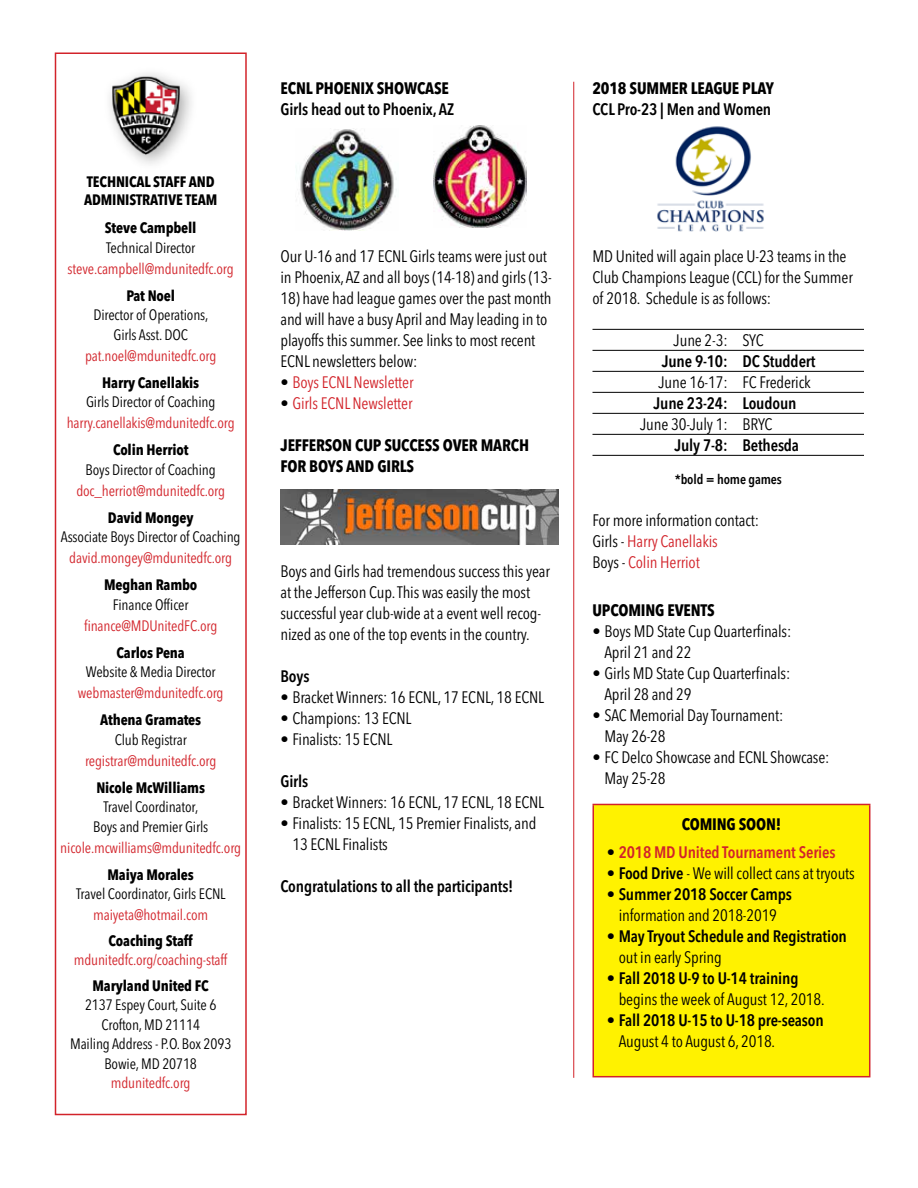
<style>
.page{position:relative;width:918px;height:1188px;background:#fff}
.page>*{position:absolute;margin:0;border:0;box-sizing:border-box;transform-origin:0 0}
.t1{font:condensed 16.5px/21px "Avenir Next LT Pro";letter-spacing:-.01em;color:#000}
.Subheads{font:600 condensed 16.5px/21px "Avenir Next LT Pro";letter-spacing:-.01em;color:#000}
.heads{font:700 condensed 16.5px/21px "Avenir Next LT Pro";letter-spacing:-.01em;color:#000}
.t2{font:condensed 16.5px "Avenir Next LT Pro";letter-spacing:-.01em;color:#d2232a}
.t3{font:600 condensed 16.5px "Avenir Next LT Pro";letter-spacing:-.01em;color:#d2232a}
.Staff{font:condensed 15px/19.5px "Avenir Next LT Pro";letter-spacing:-.01em;color:#000;text-align:center}
.Staff-2{font:condensed 15px "Avenir Next LT Pro";letter-spacing:-.01em;color:#d2232a}
.heads-2{font:700 condensed 15px/18px "Avenir Next LT Pro";letter-spacing:-.01em;color:#000}
.Staff-3{font:700 condensed 15px "Avenir Next LT Pro";letter-spacing:-.01em;color:#000}
.t4{font:600 condensed 13.5px "Avenir Next LT Pro";letter-spacing:-.01em;color:#000}
.s1{color:#000}
.s2{font-weight:600}
.s3{font-weight:400}
</style>
<div class="page">
<hr style="left:592px;top:329px;width:272px;height:1px;background:#000">
<hr style="left:592px;top:350px;width:272px;height:1px;background:#000">
<hr style="left:592px;top:371px;width:272px;height:1px;background:#000">
<hr style="left:592px;top:392px;width:272px;height:1px;background:#000">
<hr style="left:592px;top:413px;width:272px;height:1px;background:#000">
<hr style="left:592px;top:434px;width:272px;height:1px;background:#000">
<hr style="left:592px;top:455px;width:272px;height:1px;background:#000">
<div style="left:593px;top:804px;width:277px;height:273px;background:#fff200"></div>
<hr style="left:592px;top:804px;width:278px;height:1px;background:#d2232a">
<hr style="left:592px;top:805px;width:2px;height:271px;background:#d2232a">
<hr style="left:869px;top:805px;width:1px;height:271px;background:#d2232a">
<hr style="left:592px;top:1076px;width:278px;height:1px;background:#d2232a">
<div style="left:55px;top:52px;width:192px;height:1063px;border:2px solid #d2232a"></div>
<img style="left:434px;top:125px;width:93px;height:103px">
<img style="left:657px;top:126px;width:107px;height:106px">
<img style="left:109px;top:73px;width:83px;height:91px">
<img style="left:296px;top:128px;width:101px;height:103px">
<img style="left:280px;top:489px;width:278px;height:55px">
<hr style="left:573px;top:82px;width:1px;height:996px;background:#d2232a">
<p class="heads-2" style="left:84px;top:172px;width:135px">TECHNICAL STAFF AND<br>ADMINISTRATIVE TEAM</p>
<p class="Staff-3" style="left:105px;top:219px;width:93px">Steve Campbell</p>
<p class="Staff" style="left:106px;top:238px;width:91px">Technical Director</p>
<p class="Staff-2" style="left:68px;top:260px;width:168px">steve.campbell@mdunitedfc.org</p>
<p class="heads-2" style="left:126px;top:286px;width:50px">Pat Noel</p>
<p class="Staff" style="left:93px;top:305px;width:117px">Director of Operations,<br>Girls Asst. DOC</p>
<p class="Staff-2" style="left:85px;top:347px;width:133px">pat.noel@mdunitedfc.org</p>
<p class="heads-2" style="left:102px;top:373px;width:99px">Harry Canellakis</p>
<p class="Staff" style="left:86px;top:392px;width:131px">Girls Director of Coaching</p>
<p class="Staff-2" style="left:67px;top:414px;width:169px">harry.canellakis@mdunitedfc.org</p>
<p class="heads-2" style="left:113px;top:441px;width:77px">Colin Herriot</p>
<p class="Staff" style="left:86px;top:460px;width:132px">Boys Director of Coaching</p>
<p class="Staff-2" style="left:76px;top:482px;width:150px">doc_herriot@mdunitedfc.org</p>
<p class="heads-2" style="left:108px;top:508px;width:87px">David Mongey</p>
<p class="Staff" style="left:61px;top:527px;width:181px">Associate Boys Director of Coaching</p>
<p class="Staff-2" style="left:69px;top:549px;width:164px">david.mongey@mdunitedfc.org</p>
<p class="heads-2" style="left:104px;top:576px;width:95px">Meghan Rambo</p>
<p class="Staff" style="left:113px;top:595px;width:77px">Finance Officer</p>
<p class="Staff-2" style="left:84px;top:617px;width:135px">finance@MDUnitedFC.org</p>
<p class="heads-2" style="left:117px;top:643px;width:70px">Carlos Pena</p>
<p class="Staff" style="left:86px;top:662px;width:131px">Website &amp; Media Director</p>
<p class="Staff-2" style="left:78px;top:684px;width:147px">webmaster@mdunitedfc.org</p>
<p class="heads-2" style="left:100px;top:711px;width:103px">Athena Gramates</p>
<p class="Staff" style="left:115px;top:730px;width:74px">Club Registrar</p>
<p class="Staff-2" style="left:85px;top:752px;width:133px">registrar@mdunitedfc.org</p>
<p class="heads-2" style="left:96px;top:778px;width:110px">Nicole McWilliams</p>
<p class="Staff" style="left:93px;top:797px;width:117px">Travel Coordinator,<br>Boys and Premier Girls</p>
<p class="Staff-2" style="left:60px;top:839px;width:182px">nicole.mcwilliams@mdunitedfc.org</p>
<p class="heads-2" style="left:108px;top:865px;width:88px">Maiya Morales</p>
<p class="Staff" style="left:76px;top:884px;width:151px">Travel Coordinator, Girls ECNL</p>
<p class="Staff-2" style="left:93px;top:906px;width:117px">maiyeta@hotmail.com</p>
<p class="Staff-3" style="left:109px;top:931px;width:85px">Coaching Staff</p>
<p class="Staff-2" style="left:74px;top:951px;width:155px">mdunitedfc.org/coaching-staff</p>
<p class="Staff-3" style="left:93px;top:976px;width:118px">Maryland United FC</p>
<p class="Staff" style="left:85px;top:995px;width:133px">2137 Espey Court, Suite 6</p>
<p class="Staff" style="left:101px;top:1015px;width:100px">Crofton, MD 21114</p>
<p class="Staff" style="left:70px;top:1034px;width:163px">Mailing Address - P.O. Box 2093</p>
<p class="Staff" style="left:105px;top:1054px;width:94px">Bowie, MD 20718</p>
<p class="Staff-2" style="left:111px;top:1074px;width:81px">mdunitedfc.org</p>
<p class="heads" style="left:280px;top:78px;width:170px">ECNL PHOENIX SHOWCASE</p>
<p class="Subheads" style="left:280px;top:99px;width:175px">Girls head out to Phoenix, AZ</p>
<p class="t1" style="left:280px;top:246px;width:273px">Our U-16 and 17 ECNL Girls teams were just out in Phoenix, AZ and all boys (14-18) and girls (13-</p>
<p class="t1" style="left:280px;top:288px;width:273px">18) have had league games over the past month and will have a busy April and May leading in to playoffs this summer. See links to most recent ECNL newsletters below:</p>
<p class="t2" style="left:280px;top:372px;width:135px"><span class="s1">•</span> Boys ECNL Newsletter</p>
<p class="t2" style="left:280px;top:393px;width:134px"><span class="s1">•</span> Girls ECNL Newsletter</p>
<p class="heads" style="left:280px;top:435px;width:250px">JEFFERSON CUP SUCCESS OVER MARCH<br>FOR BOYS AND GIRLS</p>
<p class="t1" style="left:280px;top:561px;width:271px">Boys and Girls had tremendous success this year at the Jefferson Cup. This was easily the most successful year club-wide at a event well recog&shy;nized as one of the top events in the country.</p>
<p class="Subheads" style="left:280px;top:666px;width:30px">Boys</p>
<p class="t1" style="left:280px;top:687px;width:265px">• Bracket Winners: 16 ECNL, 17 ECNL, 18 ECNL</p>
<p class="t1" style="left:280px;top:708px;width:133px">• Champions: 13 ECNL</p>
<p class="t1" style="left:280px;top:729px;width:113px">• Finalists: 15 ECNL</p>
<p class="Subheads" style="left:280px;top:771px;width:29px">Girls</p>
<p class="t1" style="left:280px;top:792px;width:265px">• Bracket Winners: 16 ECNL, 17 ECNL, 18 ECNL</p>
<p class="t1" style="left:292px;top:813px;width:245px;text-indent:-12px">• Finalists: 15 ECNL, 15 Premier Finalists, and<br>13 ECNL Finalists</p>
<p class="Subheads" style="left:280px;top:876px;width:235px">Congratulations to all the participants!</p>
<p class="heads" style="left:592px;top:78px;width:183px">2018 SUMMER LEAGUE PLAY</p>
<p class="Subheads" style="left:592px;top:99px;width:180px">CCL Pro-23 | Men and Women</p>
<p class="t1" style="left:592px;top:246px;width:262px">MD United will again place U-23 teams in the<br>Club Champions League (CCL) for the Summer of 2018. Schedule is as follows:</p>
<p class="t1" style="left:674px;top:330px;width:92px">June 2-3: SYC</p>
<p class="Subheads" style="left:662px;top:351px;width:155px">June 9-10: DC Studdert</p>
<p class="t1" style="left:658px;top:372px;width:154px">June 16-17: FC Frederick</p>
<p class="Subheads" style="left:654px;top:393px;width:144px">June 23-24: Loudoun</p>
<p class="t1" style="left:640px;top:414px;width:134px">June 30-July 1: BRYC</p>
<p class="Subheads" style="left:674px;top:435px;width:126px">July 7-8: Bethesda</p>
<p class="t4" style="left:675px;top:471px;width:108px">*bold = home games</p>
<p class="t1" style="left:592px;top:510px;width:168px">For more information contact:</p>
<p class="t2" style="left:592px;top:531px;width:127px"><span class="s1">Girls -</span> Harry Canellakis</p>
<p class="t2" style="left:592px;top:552px;width:109px"><span class="s1">Boys -</span> Colin Herriot</p>
<p class="heads" style="left:592px;top:600px;width:124px">UPCOMING EVENTS</p>
<p class="t1" style="left:604px;top:621px;width:188px;text-indent:-12px">• Boys MD State Cup Quarterfinals:<br>April 21 and 22</p>
<p class="t1" style="left:604px;top:663px;width:187px;text-indent:-12px">• Girls MD State Cup Quarterfinals:<br>April 28 and 29</p>
<p class="t1" style="left:604px;top:705px;width:180px;text-indent:-12px">• SAC Memorial Day Tournament:<br>May 26-28</p>
<p class="t1" style="left:604px;top:747px;width:227px;text-indent:-12px">• FC Delco Showcase and ECNL Showcase:<br>May 25-28</p>
<p class="heads" style="left:682px;top:814px;width:101px">COMING SOON!</p>
<p class="t3" style="left:607px;top:842px;width:230px"><span class="s1">•</span> 2018 MD United Tournament Series</p>
<p class="t1" style="left:607px;top:863px;width:250px"><span class="s2">• Food Drive</span> - We will collect cans at tryouts</p>
<p class="t1" style="left:607px;top:884px;width:187px;text-align:center"><span class="s2">• Summer 2018 Soccer Camps </span>information and 2018-2019</p>
<p class="Subheads" style="left:619px;top:926px;width:230px;text-indent:-12px">• May Tryout Schedule and Registration <span class="s3">out in early Spring</span></p>
<p class="t1" style="left:619px;top:968px;width:207px;text-indent:-12px"><span class="s2">• Fall 2018 U-9 to U-14 training </span>begins the week of August 12, 2018.</p>
<p class="Subheads" style="left:619px;top:1010px;width:206px;text-indent:-12px">• Fall 2018 U-15 to U-18 pre-season<br><span class="s3">August 4 to August 6, 2018.</span></p>
</div>
